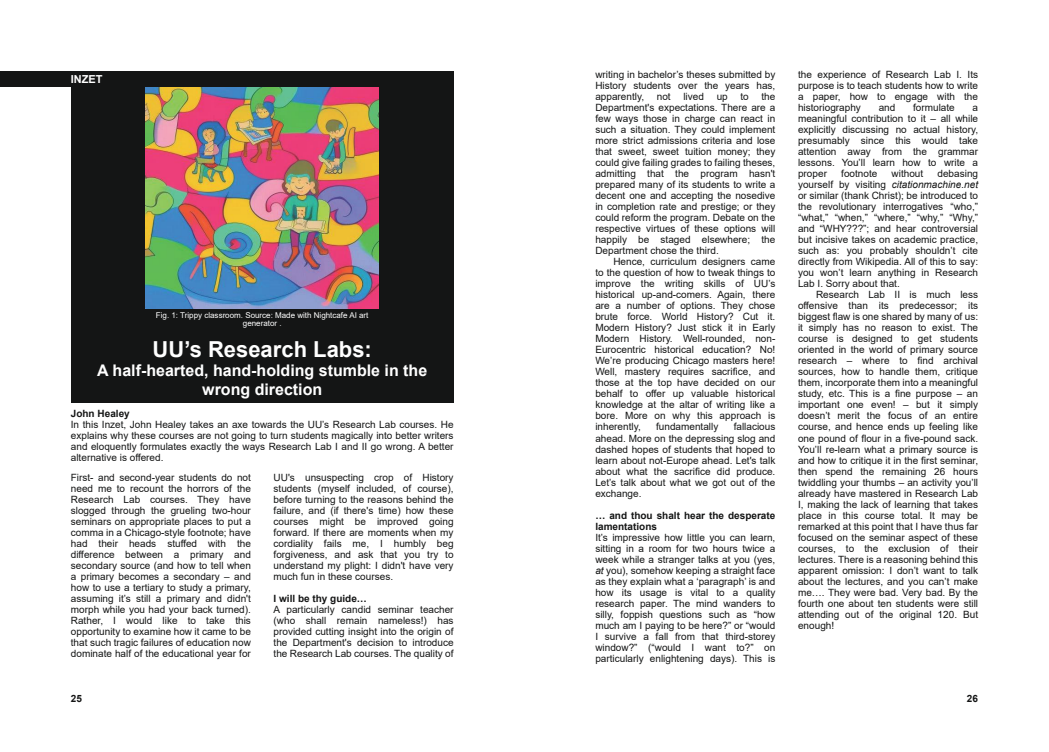
<style>
.page{position:relative;width:1049px;height:752px;background:#fff}
.page>*{position:absolute;margin:0;border:0;box-sizing:border-box;transform-origin:0 0}
.t1{font:700 22px "Arial";color:#fff}
.t2{font:700 16px/19px "Arial";color:#fff;text-align:center}
.t3{font:700 11px "Arial";color:#fff}
.t4{font:10px/11px "Arial";color:#141515;text-align:justify}
.t5{font:700 10px/11px "Arial";color:#141515}
.t6{font:8px/8px "Arial";color:#fff;text-align:center}
.s1{font-style:italic}
</style>
<div class="page">
<div style="left:71px;top:71px;width:383px;height:331px;background:#141515"></div>
<img style="left:146px;top:87px;width:233px;height:221px">
<div style="left:0;top:71px;width:454px;height:15px;background:#141515"></div>
<p class="t3" style="left:71px;top:75px;width:33px">INZET</p>
<p class="t6" style="left:156px;top:312px;width:214px">Fig. 1: Trippy classroom. Source: Made with Nightcafe AI art generator .</p>
<h1 class="t1" style="left:153px;top:341px;width:221px">UU’s Research Labs:</h1>
<h2 class="t2" style="left:97px;top:362px;width:332px">A half-hearted, hand-holding stumble in the wrong direction</h2>
<p class="t5" style="left:71px;top:408px;width:60px">John Healey</p>
<p class="t4" style="left:71px;top:419px;width:384px">In this Inzet, John Healey takes an axe towards the UU’s Research Lab courses. He explains why these courses are not going to turn students magically into better writers and eloquently formulates exactly the ways Research Lab I and II go wrong. A better alternative is offered.</p>
<p class="t4" style="left:71px;top:472px;width:182px">First- and second-year students do not need me to recount the horrors of the Research Lab courses. They have slogged through the grueling two-hour seminars on appropriate places to put a comma in a Chicago-style footnote; have had their heads stuffed with the difference between a primary and secondary source (and how to tell when a primary becomes a secondary – and how to use a tertiary to study a primary, assuming it’s still a primary and didn't morph while you had your back turned).<br>Rather, I would like to take this opportunity to examine how it came to be that such tragic failures of education now dominate half of the educational year for</p>
<p class="t4" style="left:274px;top:472px;width:182px">UU's unsuspecting crop of History students (myself included, of course), before turning to the reasons behind the failure, and (if there's time) how these courses might be improved going forward. If there are moments when my cordiality fails me, I humbly beg forgiveness, and ask that you try to understand my plight: I didn't have very much fun in these courses.</p>
<p class="t5" style="left:274px;top:593px;width:95px">I will be thy guide…</p>
<p class="t4" style="left:274px;top:604px;width:182px">A particularly candid seminar teacher (who shall remain nameless!) has provided cutting insight into the origin of the Department's decision to introduce the Research Lab courses. The quality of</p>
<p class="t5" style="left:71px;top:694px;width:13px">25</p>
<p class="t4" style="left:595px;top:70px;width:182px">writing in bachelor’s theses submitted by History students over the years has, apparently,</p>
<p class="t4" style="left:595px;top:92px;width:182px;text-indent:166px">the Department's expectations. There are a few ways those in charge can react in such a situation. They could implement more strict admissions criteria and lose that sweet, sweet tuition money; they could give failing grades to failing theses, admitting that the program hasn't prepared many of its students to write a decent one and accepting the nosedive in completion rate and prestige; or they could reform the program. Debate on the respective virtues of these options will happily be staged elsewhere; the Department chose the third.</p>
<p class="t4" style="left:595px;top:257px;width:182px;text-indent:18px">Hence, curriculum designers came to the question of how to tweak things to improve the writing skills of UU’s historical up-and-comers. Again, there are a number of options. They chose brute force. World History? Cut it.<br>Modern History? Just stick it in Early Modern History. Well-rounded, non-Eurocentric historical education? No!<br>We’re producing Chicago masters here!<br>Well, mastery requires sacrifice, and those at the top have decided on our behalf to offer up valuable historical knowledge at the altar of writing like a bore. More on why this approach is inherently,</p>
<p class="t4" style="left:657px;top:92px;width:15px">not</p>
<p class="t4" style="left:683px;top:92px;width:22px">lived</p>
<p class="t4" style="left:717px;top:92px;width:13px">up</p>
<p class="t4" style="left:740px;top:92px;width:10px">to</p>
<p class="t4" style="left:595px;top:422px;width:182px;text-indent:138px">fallacious ahead. More on the depressing slog and dashed hopes of students that hoped to learn about not-Europe ahead. Let's talk about what the sacrifice did produce.<br>Let’s talk about what we got out of the exchange.</p>
<p class="t5" style="left:595px;top:510px;width:182px">… and thou shalt hear the desperate lamentations</p>
<p class="t4" style="left:595px;top:532px;width:182px">It’s impressive how little you can learn, sitting in a room for two hours twice a week while a stranger talks at you (yes, <span class="s1">at</span> you), somehow keeping a straight face as they explain what a ‘paragraph’ is and how its usage is vital to a quality research paper. The mind wanders to silly, foppish questions such as “how much am I paying to be here?” or “would I survive a fall from that third-storey window?” (“would I want to?” on particularly enlightening days). This is</p>
<p class="t4" style="left:656px;top:422px;width:64px">fundamentally</p>
<p class="t4" style="left:798px;top:70px;width:182px">the experience of Research Lab I. Its purpose is to teach students how to write a paper, how to engage with the historiography</p>
<p class="t4" style="left:879px;top:103px;width:18px">and</p>
<p class="t4" style="left:913px;top:103px;width:43px">formulate</p>
<p class="t4" style="left:798px;top:103px;width:182px;text-indent:174px">a meaningful contribution to it – all while explicitly discussing no actual history, presumably since this would take attention away from the grammar lessons. You’ll learn how to write a proper</p>
<p class="t4" style="left:841px;top:169px;width:38px">footnote</p>
<p class="t4" style="left:891px;top:169px;width:33px">without</p>
<p class="t4" style="left:798px;top:169px;width:182px;text-indent:139px">debasing yourself by visiting <span class="s1">citationmachine.net </span>or similar (thank Christ); be introduced to the revolutionary interrogatives “who,” “what,” “when,” “where,” “why,” “Why,” and “WHY???”; and hear controversial but incisive takes on academic practice, such as: you probably shouldn’t cite directly from Wikipedia. All of this to say: you won’t learn anything in Research Lab I. Sorry about that.</p>
<p class="t4" style="left:798px;top:290px;width:182px;text-indent:18px">Research Lab II is much less offensive than its predecessor; its biggest flaw is one shared by many of us: it simply has no reason to exist. The course is designed to get students oriented in the world of primary source research – where to find archival sources, how to handle them, critique them, incorporate them into a meaningful study, etc. This is a fine purpose – an important one even! – but it simply doesn’t merit the focus of an entire course, and hence ends up feeling like one pound of flour in a five-pound sack.<br>You’ll re-learn what a primary source is and how to critique it in the first seminar, then spend the remaining 26 hours twiddling your thumbs – an activity you’ll already have mastered in Research Lab I, making the lack of learning that takes place in this course total. It may be remarked at this point that I have thus far focused on the seminar aspect of these courses, to the exclusion of their lectures. There is a reasoning behind this apparent omission: I don’t want to talk about the lectures, and you can’t make me…. They were bad. Very bad. By the fourth one about ten students were still attending out of the original 120. But enough!</p>
<p class="t5" style="left:967px;top:694px;width:13px">26</p>
</div>
